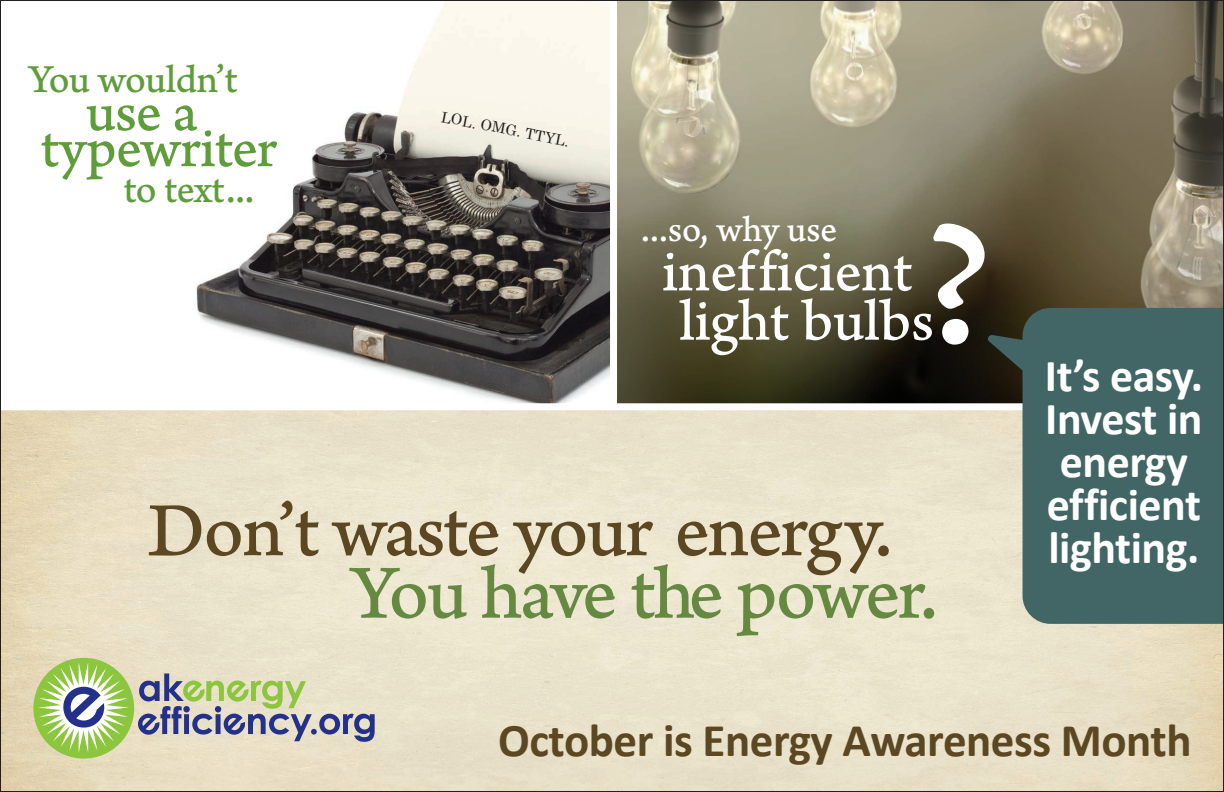
<style>
.page{position:relative;width:1224px;height:792px;background:#fff}
.page>*{position:absolute;margin:0;border:0;box-sizing:border-box;transform-origin:0 0}
.t1{font:80px "Arno Pro Caption";letter-spacing:-.035em;color:#5b4822}
.t2{font:80px "Arno Pro Caption";letter-spacing:-.04em;color:#668942}
.t3{font:61.9px/49.3px "Arno Pro Caption";letter-spacing:-.01em;color:#fff}
.t4{font:59px "Arno Pro Caption";letter-spacing:-.02em;color:#5f9d3b}
.t5{font:700 47px "Calibri";letter-spacing:-.01em;color:#5b4822}
.t6{font:700 46px/43px "Calibri";letter-spacing:-.01em;color:#fff;text-align:center}
.t7{font:41.5px "Arno Pro Caption";letter-spacing:-.025em;color:#5f9d3b}
.t8{font:38.3px "Arno Pro Caption";letter-spacing:-.015em;color:#fff}
.t9{font:14.7px "Century Schoolbook";color:#231f20}
</style>
<div class="page">
<img style="left:617px;top:2px;width:605px;height:401px">
<svg style="left:196px;top:2px;width:414px;height:401px"></svg>
<img style="left:2px;top:410px;width:1220px;height:380px">
<svg style="left:933px;top:224px;width:52px;height:121px"></svg>
<div style="left:33px;top:658px;width:101px;height:101px;background:#8bc63e;border-radius:50%"></div>
<svg style="left:138px;top:673px;width:237px;height:69px"></svg>
<svg style="left:38px;top:662px;width:91px;height:91px"></svg>
<svg style="left:987px;top:308px;width:235px;height:316px;fill:#426565"></svg>
<p class="t7" style="left:29px;top:55px;width:210px">You wouldn’t</p>
<p class="t4" style="left:86px;top:77px;width:114px">use a</p>
<p class="t4" style="left:40px;top:113px;width:238px">typewriter</p>
<p class="t7" style="left:123px;top:165px;width:133px">to text...</p>
<p class="t9" style="left:443px;top:107px;width:132px;rotate:11deg">LOL. OMG. TTYL.</p>
<p class="t8" style="left:641px;top:207px;width:198px">...so, why use</p>
<h2 class="t3" style="left:662px;top:250px;width:273px">inefficient light bulbs</h2>
<h1 class="t1" style="left:148px;top:484px;width:747px">Don’t waste your energy.</h1>
<h1 class="t2" style="left:351px;top:546px;width:589px">You have the power.</h1>
<p class="t6" style="left:1045px;top:354px;width:160px">It’s easy.<br>Invest in energy efficient lighting.</p>
<p class="t5" style="left:498px;top:710px;width:695px">October is Energy Awareness Month</p>
</div>
